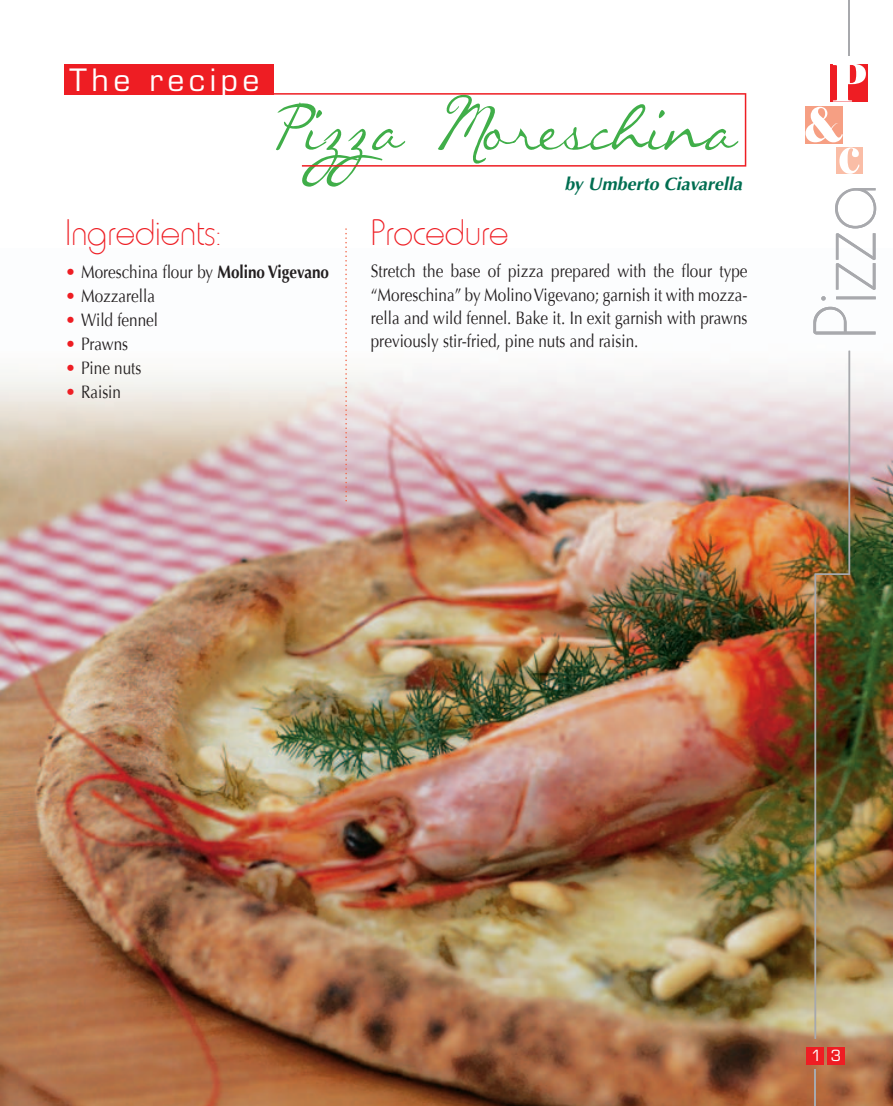
<style>
.page{position:relative;width:893px;height:1106px;background:#fff}
.page>*{position:absolute;margin:0;border:0;box-sizing:border-box;transform-origin:0 0}
.t1{font:91.5px "Callie Hand";letter-spacing:-.01em;color:#40ae49;scale:.8 1}
.t2{font:100 90px "Hammer";color:#a8a9ad}
.t3{font:100 37.5px "Hammer";color:#ee1d23}
.t4{font:30px "Eurostile";letter-spacing:.15em;color:#fff}
.t5{font:18px/23.2px "Optima";color:#231f20;text-align:justify;scale:.85 1}
.t6{font:italic 700 18px "Optima";color:#006e51}
.t7{font:15px "Eurostile";color:#fff}
.s1{color:#ee1d23}
.s2{font-weight:700}
</style>
<div class="page">
<img style="left:1px;top:350px;width:892px;height:756px">
<svg style="left:147px;top:93px;width:599px;height:74px"></svg>
<div style="left:64px;top:64px;width:210px;height:30px;background:#ee1d23"></div>
<svg style="left:345px;top:228px;width:2px;height:273px"></svg>
<div style="left:806px;top:1047px;width:17px;height:17px;background:#ee1d23"></div>
<div style="left:828px;top:1047px;width:17px;height:17px;background:#ee1d23"></div>
<hr style="left:849px;top:0;width:1px;height:55px;background:#a8a9ad">
<hr style="left:815px;top:1069px;width:1px;height:37px;background:#a8a9ad">
<img style="left:815px;top:351px;width:35px;height:687px">
<div style="left:831px;top:64px;width:37px;height:37px;background:#ee1d23"></div>
<svg style="left:805px;top:64px;width:61px;height:110px"></svg>
<img style="left:0;top:0;width:1px;height:1106px">
<h3 class="t4" style="left:70px;top:68px;width:191px">The recipe</h3>
<h1 class="t1" style="left:268px;top:65px;width:589px">Pizza Moreschina</h1>
<p class="t6" style="left:564px;top:176px;width:179px">by Umberto Ciavarella</p>
<h3 class="t3" style="left:65px;top:212px;width:157px">Ingredients:</h3>
<p class="t5" style="left:65px;top:260px;width:312px"><span class="s1">•</span> Moreschina flour by <span class="s2">Molino Vigevano</span></p>
<p class="t5" style="left:65px;top:284px;width:107px"><span class="s1">•</span> Mozzarella</p>
<p class="t5" style="left:65px;top:308px;width:111px"><span class="s1">•</span> Wild fennel</p>
<p class="t5" style="left:65px;top:332px;width:76px"><span class="s1">•</span> Prawns</p>
<p class="t5" style="left:65px;top:356px;width:91px"><span class="s1">•</span> Pine nuts</p>
<p class="t5" style="left:65px;top:380px;width:67px"><span class="s1">•</span> Raisin</p>
<h3 class="t3" style="left:371px;top:212px;width:139px">Procedure</h3>
<p class="t5" style="left:371px;top:260px;width:445px">Stretch the base of pizza prepared with the flour type “Moreschina” by Molino Vigevano; garnish it with mozza&shy;rella and wild fennel. Bake it. In exit garnish with prawns previously stir-fried, pine nuts and raisin.</p>
<h2 class="t2" style="left:795px;top:340px;width:158px;rotate:-90deg">Pizza</h2>
<p class="t7" style="left:811px;top:1050px;width:32px">1 3</p>
</div>
